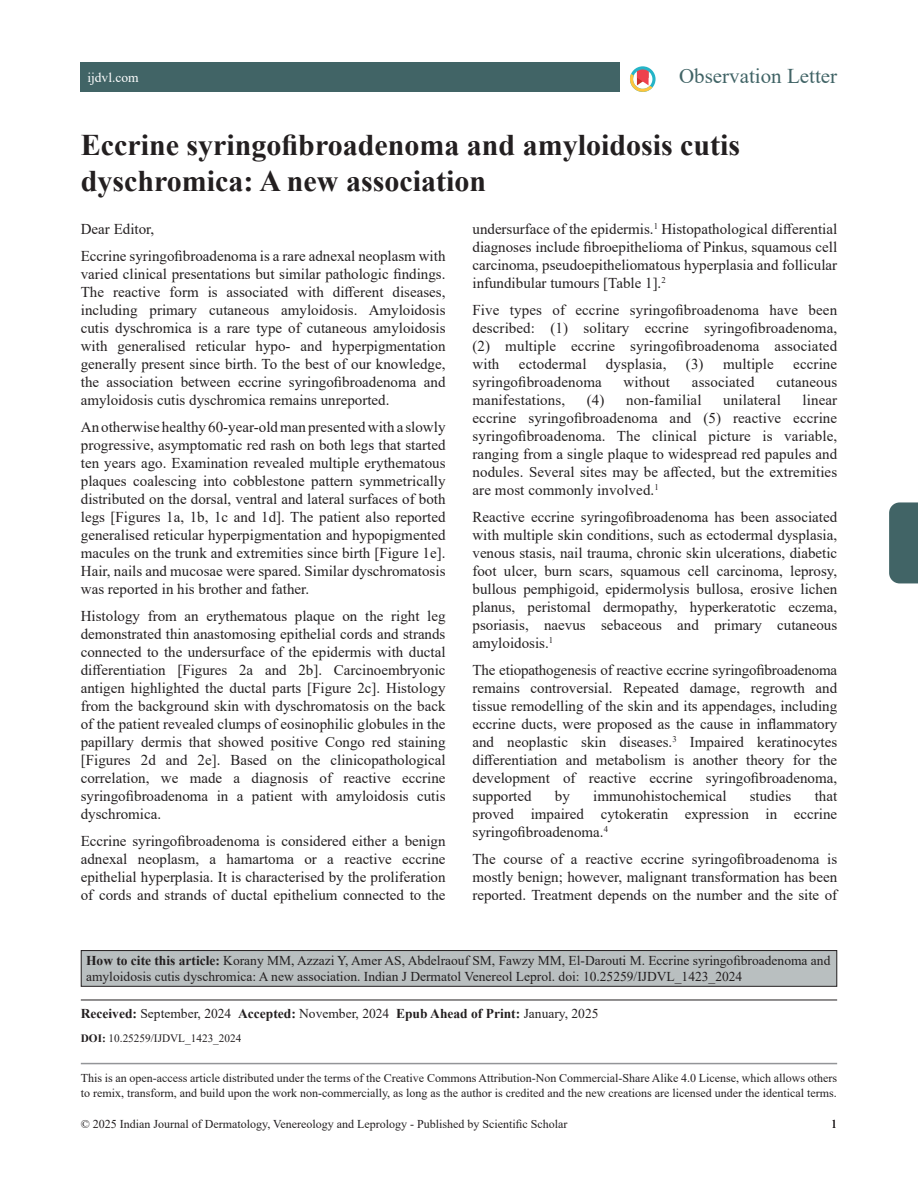
<style>
.page{position:relative;width:918px;height:1188px;background:#fff}
.page>*{position:absolute;margin:0;border:0;box-sizing:border-box;transform-origin:0 0}
.title-text{font:700 30px/36px "Times New Roman";color:#231f20}
.suptit{font:21px "Times New Roman";color:#416466}
.para{font:15px/18px "Times New Roman";color:#231f20;text-align:justify}
.para_firstDropCaps{font:15px "Times New Roman";color:#231f20}
.citation_para{font:13.5px/16.2px "Times New Roman";color:#231f20}
.article_info_rule{font:13.5px "Times New Roman";color:#231f20}
.t1{font:13.5px "Times New Roman";color:#fff}
.t2{font:12px/15px "Times New Roman";color:#231f20}
.doi_para{font:11.25px "Times New Roman";color:#231f20}
.s1{font-weight:700}
</style>
<div class="page">
<div style="left:889px;top:502px;width:29px;height:81px;background:#416466"></div>
<hr style="left:81px;top:1063px;width:756px;height:1px;background:#939598">
<svg style="left:630px;top:66px;width:25px;height:26px"></svg>
<div style="left:81px;top:62px;width:539px;height:30px;background:#416466"></div>
<div style="left:81px;top:951px;width:756px;height:35px;background:#b9bfc0"></div>
<div style="left:81px;top:950px;width:756px;height:37px;border:1px solid #231f20"></div>
<hr style="left:81px;top:1000px;width:756px;height:1px;background:#231f20">
<p class="t1" style="left:87px;top:68px;width:53px">ijdvl.com</p>
<p class="suptit" style="left:679px;top:62px;width:160px">Observation Letter</p>
<p class="title-text" style="left:81px;top:126px;width:661px">Eccrine syringofibroadenoma and amyloidosis cutis dyschromica: A new association</p>
<p class="para_firstDropCaps" style="left:81px;top:218px;width:75px">Dear Editor,</p>
<p class="para" style="left:81px;top:247px;width:366px">Eccrine syringofibroadenoma is a rare adnexal neoplasm with varied clinical presentations but similar pathologic findings.<br>The reactive form is associated with different diseases, including primary cutaneous amyloidosis. Amyloidosis cutis dyschromica is a rare type of cutaneous amyloidosis with generalised reticular hypo- and hyperpigmentation generally present since birth. To the best of our knowledge, the association between eccrine syringofibroadenoma and amyloidosis cutis dyschromica remains unreported.</p>
<p class="para" style="left:81px;top:418px;width:366px">An otherwise healthy 60-year-old man presented with a slowly progressive, asymptomatic red rash on both legs that started ten years ago. Examination revealed multiple erythematous plaques coalescing into cobblestone pattern symmetrically distributed on the dorsal, ventral and lateral surfaces of both legs [Figures 1a, 1b, 1c and 1d]. The patient also reported generalised reticular hyperpigmentation and hypopigmented macules on the trunk and extremities since birth [Figure 1e].<br>Hair, nails and mucosae were spared. Similar dyschromatosis was reported in his brother and father.</p>
<p class="para" style="left:81px;top:607px;width:366px">Histology from an erythematous plaque on the right leg demonstrated thin anastomosing epithelial cords and strands connected to the undersurface of the epidermis with ductal differentiation [Figures 2a and 2b]. Carcinoembryonic antigen highlighted the ductal parts [Figure 2c]. Histology from the background skin with dyschromatosis on the back of the patient revealed clumps of eosinophilic globules in the papillary dermis that showed positive Congo red staining [Figures 2d and 2e]. Based on the clinicopathological correlation, we made a diagnosis of reactive eccrine syringofibroadenoma in a patient with amyloidosis cutis dyschromica.</p>
<p class="para" style="left:81px;top:832px;width:366px">Eccrine syringofibroadenoma is considered either a benign adnexal neoplasm, a hamartoma or a reactive eccrine epithelial hyperplasia. It is characterised by the proliferation of cords and strands of ductal epithelium connected to the</p>
<p class="para" style="left:472px;top:220px;width:366px">undersurface of the epidermis.<sup>1</sup> Histopathological differential diagnoses include fibroepithelioma of Pinkus, squamous cell carcinoma, pseudoepitheliomatous hyperplasia and follicular infundibular tumours [Table 1].<sup>2</sup></p>
<p class="para" style="left:472px;top:301px;width:366px">Five types of eccrine syringofibroadenoma have been described: (1) solitary eccrine syringofibroadenoma, (2) multiple eccrine syringofibroadenoma associated with</p>
<p class="para" style="left:519px;top:355px;width:69px">ectodermal</p>
<p class="para" style="left:606px;top:355px;width:62px">dysplasia,</p>
<p class="para" style="left:686px;top:355px;width:89px">(3) multiple</p>
<p class="para" style="left:793px;top:355px;width:45px">eccrine</p>
<p class="para" style="left:472px;top:373px;width:131px">syringofibroadenoma</p>
<p class="para" style="left:624px;top:373px;width:48px">without</p>
<p class="para" style="left:692px;top:373px;width:64px">associated</p>
<p class="para" style="left:776px;top:373px;width:62px">cutaneous</p>
<p class="para" style="left:472px;top:391px;width:94px">manifestations,</p>
<p class="para" style="left:587px;top:391px;width:116px">(4) non-familial</p>
<p class="para" style="left:723px;top:391px;width:59px">unilateral</p>
<p class="para" style="left:472px;top:391px;width:366px;text-indent:330px">linear eccrine syringofibroadenoma and (5) reactive eccrine syringofibroadenoma. The clinical picture is variable, ranging from a single plaque to widespread red papules and nodules. Several sites may be affected, but the extremities are most commonly involved.<sup>1</sup></p>
<p class="para" style="left:472px;top:508px;width:366px">Reactive eccrine syringofibroadenoma has been associated with multiple skin conditions, such as ectodermal dysplasia, venous stasis, nail trauma, chronic skin ulcerations, diabetic foot ulcer, burn scars, squamous cell carcinoma, leprosy, bullous pemphigoid, epidermolysis bullosa, erosive lichen planus, peristomal dermopathy, hyperkeratotic eczema, psoriasis, naevus sebaceous and primary cutaneous amyloidosis.<sup>1</sup></p>
<p class="para" style="left:472px;top:661px;width:366px">The etiopathogenesis of reactive eccrine syringofibroadenoma remains controversial. Repeated damage, regrowth and tissue remodelling of the skin and its appendages, including eccrine ducts, were proposed as the cause in inflammatory and neoplastic skin diseases.<sup>3</sup> Impaired keratinocytes differentiation and metabolism is another theory for the development of reactive eccrine syringofibroadenoma, supported</p>
<p class="para" style="left:472px;top:787px;width:366px;text-indent:342px">that proved impaired cytokeratin expression in eccrine syringofibroadenoma.<sup>4</sup></p>
<p class="para" style="left:472px;top:850px;width:366px">The course of a reactive eccrine syringofibroadenoma is mostly benign; however, malignant transformation has been reported. Treatment depends on the number and the site of</p>
<p class="para" style="left:555px;top:787px;width:16px">by</p>
<p class="para" style="left:593px;top:787px;width:135px">immunohistochemical</p>
<p class="para" style="left:750px;top:787px;width:43px">studies</p>
<p class="citation_para" style="left:86px;top:952px;width:746px"><span class="s1">How to cite this article:</span> Korany MM, Azzazi Y, Amer AS, Abdelraouf SM, Fawzy MM, El-Darouti M. Eccrine syringofibroadenoma and amyloidosis cutis dyschromica: A new association. Indian J Dermatol Venereol Leprol. doi: 10.25259/IJDVL_1423_2024</p>
<p class="article_info_rule" style="left:81px;top:1004px;width:519px"><span class="s1">Received:</span> September, 2024 <span class="s1">Accepted:</span> November, 2024 <span class="s1">Epub Ahead of Print:</span> January, 2025</p>
<p class="doi_para" style="left:81px;top:1031px;width:162px"><span class="s1">DOI:</span> 10.25259/IJDVL_1423_2024</p>
<p class="t2" style="left:81px;top:1070px;width:758px">This is an open-access article distributed under the terms of the Creative Commons Attribution-Non Commercial-Share Alike 4.0 License, which allows others to remix, transform, and build upon the work non-commercially, as long as the author is credited and the new creations are licensed under the identical terms.</p>
<p class="t2" style="left:81px;top:1116px;width:488px">© 2025 Indian Journal of Dermatology, Venereology and Leprology - Published by Scientific Scholar</p>
<p class="t2" style="left:831px;top:1116px;width:7px">1</p>
</div>
